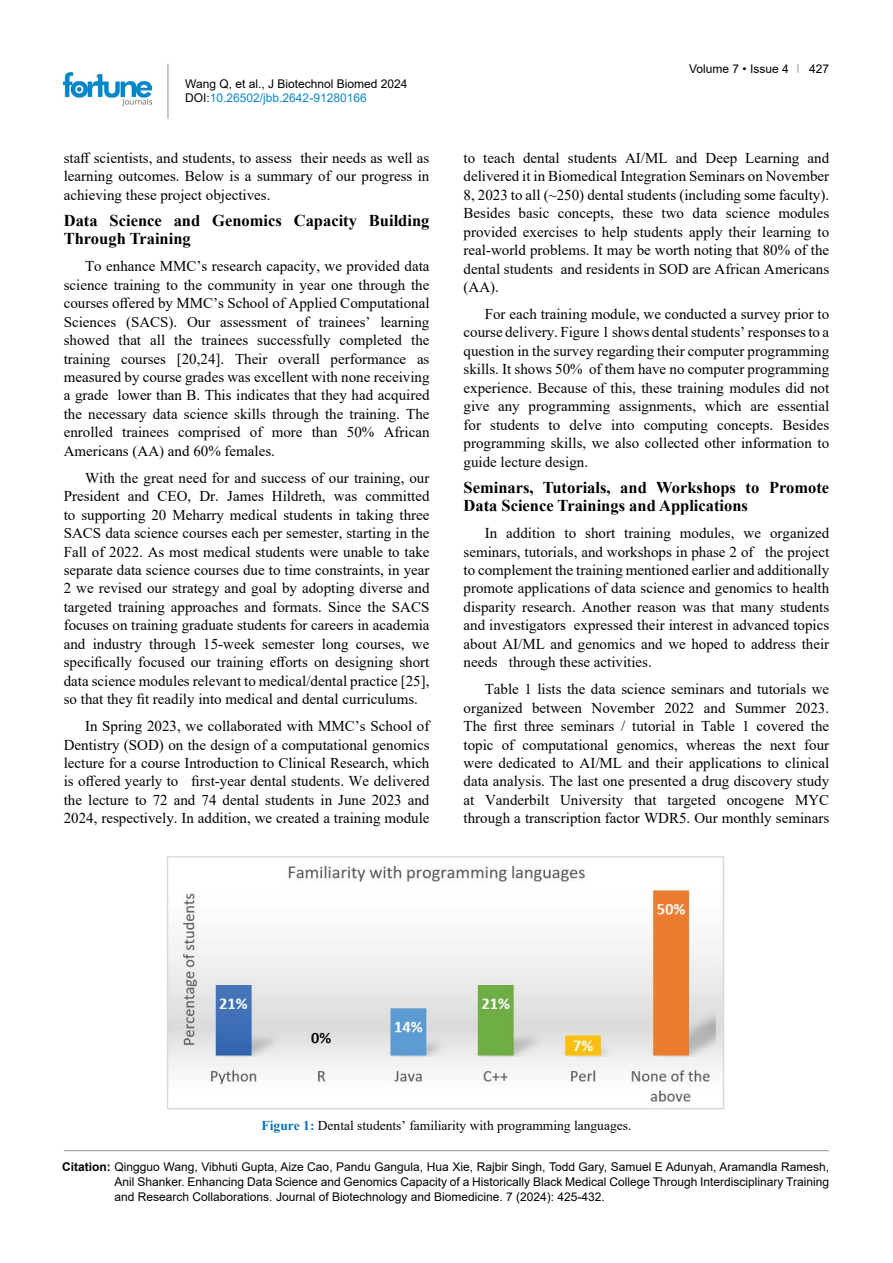
<style>
.page{position:relative;width:893px;height:1263px;background:#fff}
.page>*{position:absolute;margin:0;border:0;box-sizing:border-box;transform-origin:0 0}
.t1{font:700 16.5px/18px "Times New Roman";color:#000}
.t2{font:15px/18.5px "Times New Roman";color:#000;text-align:justify}
.t3{font:13.5px "Times New Roman";color:#000}
.t4{font:12px/15px "Arial";color:#000}
.s1{color:#0a88ca}
.s2{font-weight:700;color:#0070c0}
.s3{font-weight:700}
</style>
<div class="page">
<hr style="left:168px;top:64px;width:1px;height:55px;background:#939598">
<img style="left:64px;top:72px;width:88px;height:33px">
<hr style="left:64px;top:1150px;width:765px;height:1px;background:#939598">
<img style="left:167px;top:856px;width:558px;height:254px">
<p class="t4" style="left:185px;top:76px;width:224px;line-height:14.4px">Wang Q, et al., J Biotechnol Biomed 2024<br>DOI:<span class="s1">10.26502/jbb.2642-91280166</span></p>
<p class="t2" style="left:64px;top:148px;width:367px">staff scientists, and students, to assess their needs as well as learning outcomes. Below is a summary of our progress in achieving these project objectives.</p>
<p class="t1" style="left:64px;top:211px;width:367px">Data Science and Genomics Capacity Building<br>Through Training</p>
<p class="t2" style="left:64px;top:257px;width:367px;text-indent:21px">To enhance MMC’s research capacity, we provided data science training to the community in year one through the courses offered by MMC’s School of Applied Computational Sciences (SACS). Our assessment of trainees’ learning showed that all the trainees successfully completed the training courses [20,24]. Their overall performance as measured by course grades was excellent with none receiving a grade lower than B. This indicates that they had acquired the necessary data science skills through the training. The enrolled trainees comprised of more than 50% African Americans (AA) and 60% females.</p>
<p class="t2" style="left:64px;top:468px;width:367px;text-indent:21px">With the great need for and success of our training, our President and CEO, Dr. James Hildreth, was committed to supporting 20 Meharry medical students in taking three SACS data science courses each per semester, starting in the Fall of 2022. As most medical students were unable to take separate data science courses due to time constraints, in year 2 we revised our strategy and goal by adopting diverse and targeted training approaches and formats. Since the SACS focuses on training graduate students for careers in academia and industry through 15-week semester long courses, we specifically focused our training efforts on designing short data science modules relevant to medical/dental practice [25], so that they fit readily into medical and dental curriculums.</p>
<p class="t2" style="left:64px;top:716px;width:367px;text-indent:21px">In Spring 2023, we collaborated with MMC’s School of Dentistry (SOD) on the design of a computational genomics lecture for a course Introduction to Clinical Research, which is offered yearly to first-year dental students. We delivered the lecture to 72 and 74 dental students in June 2023 and 2024, respectively. In addition, we created a training module</p>
<p class="t4" style="left:689px;top:61px;width:101px">Volume 7 • Issue 4</p>
<p class="t4" style="left:809px;top:61px;width:22px">427</p>
<p class="t2" style="left:463px;top:148px;width:367px">to teach dental students AI/ML and Deep Learning and delivered it in Biomedical Integration Seminars on November 8, 2023 to all (~250) dental students (including some faculty).<br>Besides basic concepts, these two data science modules provided exercises to help students apply their learning to real-world problems. It may be worth noting that 80% of the dental students and residents in SOD are African Americans (AA).</p>
<p class="t2" style="left:463px;top:304px;width:367px;text-indent:21px">For each training module, we conducted a survey prior to course delivery. Figure 1 shows dental students’ responses to a question in the survey regarding their computer programming skills. It shows 50% of them have no computer programming experience. Because of this, these training modules did not give any programming assignments, which are essential for students to delve into computing concepts. Besides programming skills, we also collected other information to guide lecture design.</p>
<p class="t1" style="left:463px;top:478px;width:367px">Seminars, Tutorials, and Workshops to Promote<br>Data Science Trainings and Applications</p>
<p class="t2" style="left:463px;top:523px;width:367px;text-indent:21px">In addition to short training modules, we organized seminars, tutorials, and workshops in phase 2 of the project to complement the training mentioned earlier and additionally promote applications of data science and genomics to health disparity research. Another reason was that many students and investigators expressed their interest in advanced topics about AI/ML and genomics and we hoped to address their needs through these activities.</p>
<p class="t2" style="left:463px;top:679px;width:367px;text-indent:21px">Table 1 lists the data science seminars and tutorials we organized between November 2022 and Summer 2023.<br>The first three seminars / tutorial in Table 1 covered the topic of computational genomics, whereas the next four were dedicated to AI/ML and their applications to clinical data analysis. The last one presented a drug discovery study at Vanderbilt University that targeted oncogene MYC through a transcription factor WDR5. Our monthly seminars</p>
<p class="t3" style="left:262px;top:1116px;width:371px"><span class="s2">Figure 1:</span> Dental students’ familiarity with programming languages.</p>
<p class="t4" style="left:115px;top:1159px;width:716px;text-align:justify;text-indent:-52px"><span class="s3">Citation:</span> Qingguo Wang, Vibhuti Gupta, Aize Cao, Pandu Gangula, Hua Xie, Rajbir Singh, Todd Gary, Samuel E Adunyah, Aramandla Ramesh, Anil Shanker. Enhancing Data Science and Genomics Capacity of a Historically Black Medical College Through Interdisciplinary Training and Research Collaborations. Journal of Biotechnology and Biomedicine. 7 (2024): 425-432.</p>
</div>
